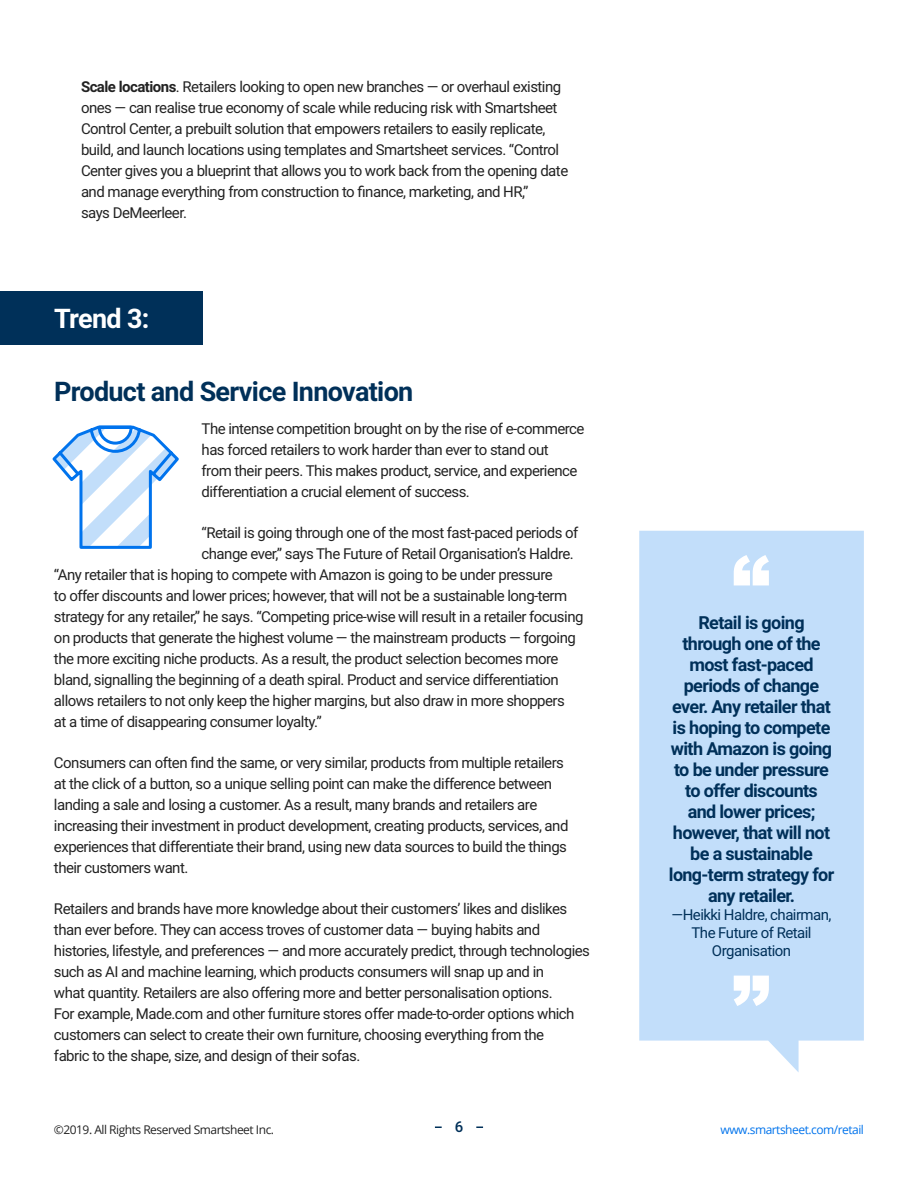
<style>
.page{position:relative;width:918px;height:1188px;background:#fff}
.page>*{position:absolute;margin:0;border:0;box-sizing:border-box;transform-origin:0 0}
.t1{font:700 27px "Roboto";letter-spacing:-.025em;color:#003059}
.t2{font:700 27px "Roboto";letter-spacing:-.03em;color:#fff}
.t3{font:700 18px/21px "Roboto";letter-spacing:-.035em;color:#003059;text-align:center}
.t4{font:15px/21px "Roboto";letter-spacing:-.035em;color:#222}
.t5{font:15px/18px "Roboto";letter-spacing:-.035em;color:#003059;text-align:center}
.t6{font:500 15px "Roboto";color:#003059}
.t7{font:12px "Open Sans";letter-spacing:-.04em;color:#222}
.t8{font:12px "Open Sans";letter-spacing:-.04em;color:#0073ec}
.s1{font-weight:700}
</style>
<div class="page">
<svg style="left:476px;top:1126px;width:7px;height:2px"></svg>
<svg style="left:435px;top:1126px;width:7px;height:2px"></svg>
<div style="left:0;top:291px;width:202px;height:54px;background:#003059"></div>
<svg style="left:52px;top:425px;width:127px;height:124px"></svg>
<div style="left:639px;top:531px;width:225px;height:541px;background:#c2defa"></div>
<svg style="left:734px;top:555px;width:35px;height:30px"></svg>
<svg style="left:734px;top:976px;width:35px;height:30px"></svg>
<p class="t4" style="left:81px;top:76px;width:489px"><span class="s1">Scale locations</span>. Retailers looking to open new branches — or overhaul existing ones — can realise true economy of scale while reducing risk with Smartsheet Control Center, a prebuilt solution that empowers retailers to easily replicate, build, and launch locations using templates and Smartsheet services. “Control Center gives you a blueprint that allows you to work back from the opening date and manage everything from construction to finance, marketing, and HR,”<br>says DeMeerleer.</p>
<h1 class="t2" style="left:54px;top:300px;width:97px">Trend 3:</h1>
<h1 class="t1" style="left:54px;top:372px;width:361px">Product and Service Innovation</h1>
<p class="t4" style="left:202px;top:417px;width:384px">The intense competition brought on by the rise of e-commerce has forced retailers to work harder than ever to stand out<br>from their peers. This makes product, service, and experience differentiation a crucial element of success.</p>
<p class="t4" style="left:202px;top:521px;width:378px">“Retail is going through one of the most fast-paced periods of</p>
<p class="t4" style="left:202px;top:542px;width:374px">change ever,” says The Future of Retail Organisation’s Haldre.</p>
<p class="t4" style="left:54px;top:563px;width:500px">“Any retailer that is hoping to compete with Amazon is going to be under pressure</p>
<p class="t4" style="left:54px;top:584px;width:515px">to offer discounts and lower prices; however, that will not be a sustainable long-term</p>
<p class="t4" style="left:54px;top:605px;width:531px">strategy for any retailer,” he says. “Competing price-wise will result in a retailer focusing</p>
<p class="t4" style="left:54px;top:626px;width:523px">on products that generate the highest volume — the mainstream products — forgoing</p>
<p class="t4" style="left:54px;top:647px;width:506px">the more exciting niche products. As a result, the product selection becomes more</p>
<p class="t4" style="left:54px;top:668px;width:506px">bland, signalling the beginning of a death spiral. Product and service differentiation</p>
<p class="t4" style="left:54px;top:689px;width:512px">allows retailers to not only keep the higher margins, but also draw in more shoppers</p>
<p class="t4" style="left:54px;top:710px;width:269px">at a time of disappearing consumer loyalty.”</p>
<p class="t4" style="left:54px;top:752px;width:516px">Consumers can often find the same, or very similar, products from multiple retailers at the click of a button, so a unique selling point can make the difference between landing a sale and losing a customer. As a result, many brands and retailers are increasing their investment in product development, creating products, services, and experiences that differentiate their brand, using new data sources to build the things their customers want.</p>
<p class="t4" style="left:54px;top:898px;width:537px">Retailers and brands have more knowledge about their customers’ likes and dislikes than ever before. They can access troves of customer data — buying habits and histories, lifestyle, and preferences — and more accurately predict, through technologies such as AI and machine learning, which products consumers will snap up and in<br>what quantity. Retailers are also offering more and better personalisation options.<br>For example, Made.com and other furniture stores offer made-to-order options which customers can select to create their own furniture, choosing everything from the<br>fabric to the shape, size, and design of their sofas.</p>
<p class="t3" style="left:669px;top:611px;width:167px">Retail is going through one of the most fast-paced periods of change ever. Any retailer that is hoping to compete with Amazon is going to be under pressure to offer discounts and lower prices; however, that will not be a sustainable long-term strategy for any retailer.</p>
<p class="t5" style="left:672px;top:905px;width:161px">—Heikki Haldre, chairman,<br>The Future of Retail<br>Organisation</p>
<p class="t7" style="left:54px;top:1121px;width:222px">©2019. All Rights Reserved Smartsheet Inc.</p>
<p class="t6" style="left:455px;top:1116px;width:10px">6</p>
<p class="t8" style="left:721px;top:1122px;width:145px">www.smartsheet.com/retail</p>
</div>
